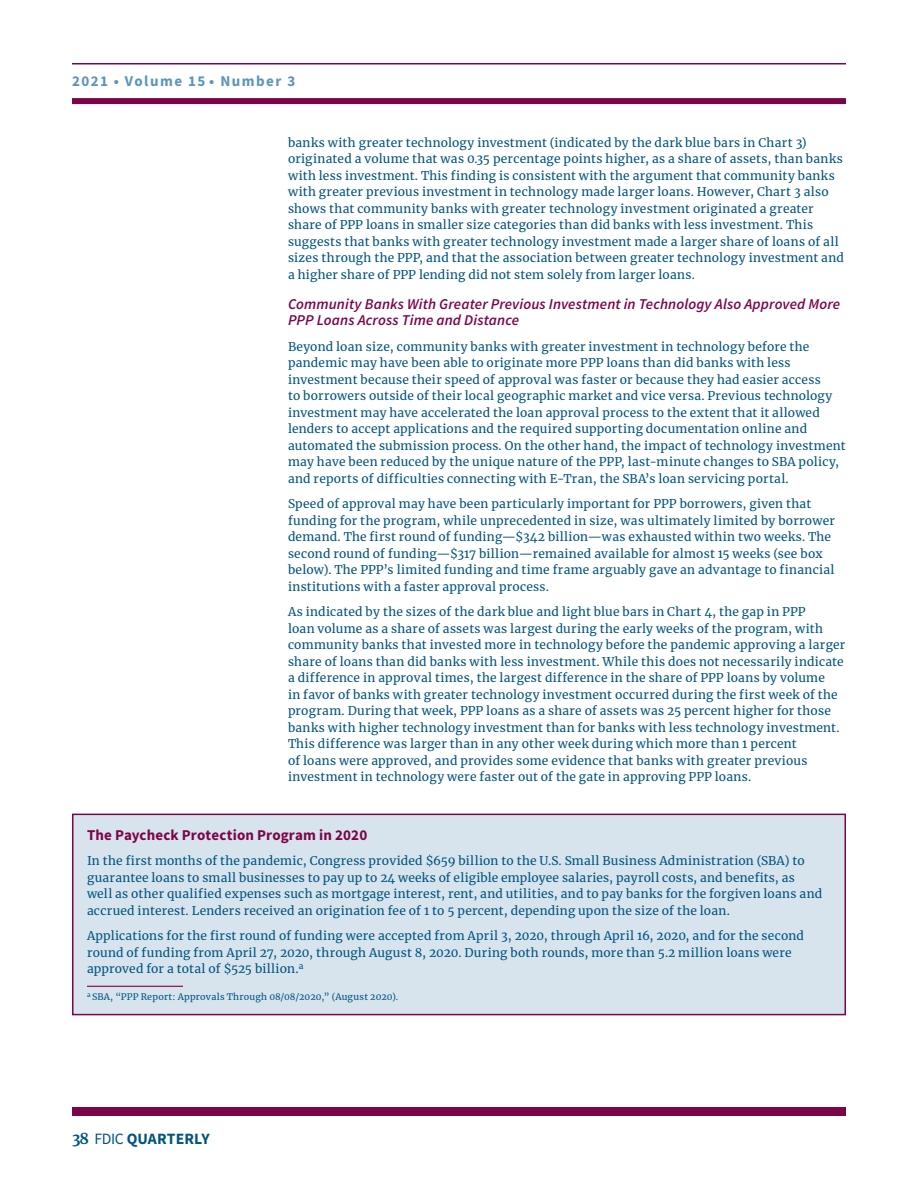
<style>
.page{position:relative;width:918px;height:1188px;background:#fff}
.page>*{position:absolute;margin:0;border:0;box-sizing:border-box;transform-origin:0 0}
.t1{font:700 15.75px "Source Sans Pro";letter-spacing:.005em;color:#005480}
.Head_C{font:italic 600 15px/16.5px "Source Sans Pro";letter-spacing:.01em;color:#7d0449}
.Head_B{font:700 15px "Source Sans Pro";letter-spacing:.01em;color:#7d0449}
.t2{font:700 15px "Source Sans Pro";letter-spacing:.1em;color:#5d95b8}
.Body_no_rule_indent{font:12px/16.5px "Merriweather";letter-spacing:.02em;color:#005480}
.Footnote_2020_templa{font:12px/16.5px "Merriweather";letter-spacing:.02em;color:#005480}
.Body_no_rule_no_inde{font:12px/16.5px "Merriweather";letter-spacing:.015em;color:#005480}
.Footnote_2020_rule_1{font:9px "Merriweather";letter-spacing:.02em;color:#005480}
.s1{font-family:"Merriweather";font-size:15px}
.s2{font-weight:400}
</style>
<div class="page">
<hr style="left:72px;top:63px;width:774px;height:1px;background:#7d0449">
<div style="left:72px;top:98px;width:774px;height:6px;background:#7d0449"></div>
<div style="left:72px;top:1107px;width:774px;height:9px;background:#7d0449"></div>
<div style="left:73px;top:814px;width:772px;height:201px;background:#d7e4ee"></div>
<hr style="left:87px;top:986px;width:96px;height:1px;background:#7d0449">
<div style="left:72px;top:814px;width:774px;height:201px;border:2px solid #7d0449"></div>
<p class="t2" style="left:72px;top:71px;width:225px">2021 • Volume 15 • Number 3</p>
<p class="Footnote_2020_templa" style="left:288px;top:134px;width:557px">banks with greater technology investment (indicated by the dark blue bars in Chart 3) originated a volume that was 0.35 percentage points higher, as a share of assets, than banks with less investment. This finding is consistent with the argument that community banks with greater previous investment in technology made larger loans. However, Chart 3 also shows that community banks with greater technology investment originated a greater share of PPP loans in smaller size categories than did banks with less investment. This suggests that banks with greater technology investment made a larger share of loans of all sizes through the PPP, and that the association between greater technology investment and a higher share of PPP lending did not stem solely from larger loans.</p>
<p class="Head_C" style="left:288px;top:296px;width:554px">Community Banks With Greater Previous Investment in Technology Also Approved More<br>PPP Loans Across Time and Distance</p>
<p class="Body_no_rule_indent" style="left:288px;top:338px;width:559px">Beyond loan size, community banks with greater investment in technology before the pandemic may have been able to originate more PPP loans than did banks with less investment because their speed of approval was faster or because they had easier access<br>to borrowers outside of their local geographic market and vice versa. Previous technology investment may have accelerated the loan approval process to the extent that it allowed lenders to accept applications and the required supporting documentation online and automated the submission process. On the other hand, the impact of technology investment may have been reduced by the unique nature of the PPP, last-minute changes to SBA policy, and reports of difficulties connecting with E-Tran, the SBA’s loan servicing portal.</p>
<p class="Body_no_rule_indent" style="left:288px;top:495px;width:548px">Speed of approval may have been particularly important for PPP borrowers, given that funding for the program, while unprecedented in size, was ultimately limited by borrower demand. The first round of funding—$342 billion—was exhausted within two weeks. The second round of funding—$317 billion—remained available for almost 15 weeks (see box below). The PPP’s limited funding and time frame arguably gave an advantage to financial institutions with a faster approval process.</p>
<p class="Body_no_rule_indent" style="left:288px;top:603px;width:559px">As indicated by the sizes of the dark blue and light blue bars in Chart 4, the gap in PPP<br>loan volume as a share of assets was largest during the early weeks of the program, with community banks that invested more in technology before the pandemic approving a larger share of loans than did banks with less investment. While this does not necessarily indicate a difference in approval times, the largest difference in the share of PPP loans by volume<br>in favor of banks with greater technology investment occurred during the first week of the program. During that week, PPP loans as a share of assets was 25 percent higher for those banks with higher technology investment than for banks with less technology investment.<br>This difference was larger than in any other week during which more than 1 percent<br>of loans were approved, and provides some evidence that banks with greater previous investment in technology were faster out of the gate in approving PPP loans.</p>
<p class="Head_B" style="left:87px;top:825px;width:282px">The Paycheck Protection Program in 2020</p>
<p class="Body_no_rule_no_inde" style="left:87px;top:852px;width:737px">In the first months of the pandemic, Congress provided $659 billion to the U.S. Small Business Administration (SBA) to guarantee loans to small businesses to pay up to 24 weeks of eligible employee salaries, payroll costs, and benefits, as well as other qualified expenses such as mortgage interest, rent, and utilities, and to pay banks for the forgiven loans and accrued interest. Lenders received an origination fee of 1 to 5 percent, depending upon the size of the loan.</p>
<p class="Body_no_rule_no_inde" style="left:87px;top:927px;width:719px">Applications for the first round of funding were accepted from April 3, 2020, through April 16, 2020, and for the second round of funding from April 27, 2020, through August 8, 2020. During both rounds, more than 5.2 million loans were approved for a total of $525 billion.<sup>a</sup></p>
<p class="Footnote_2020_rule_1" style="left:87px;top:991px;width:313px"><sup>a</sup> SBA, “PPP Report: Approvals Through 08/08/2020,” (August 2020).</p>
<h1 class="t1" style="left:72px;top:1128px;width:139px"><span class="s1">38</span> <span class="s2">FDIC</span> QUARTERLY</h1>
</div>
